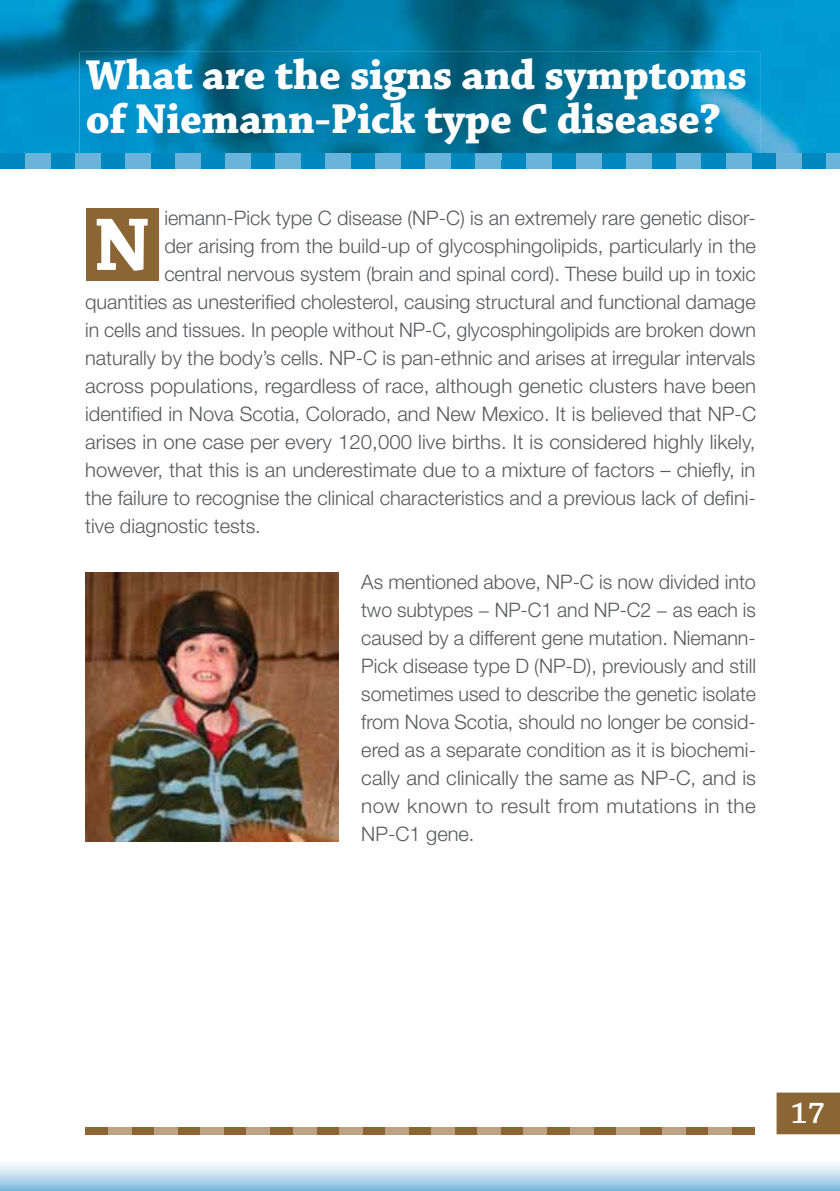
<style>
.page{position:relative;width:840px;height:1191px;background:#fff}
.page>*{position:absolute;margin:0;border:0;box-sizing:border-box;transform-origin:0 0}
.t1{font:700 78.8px "Chaparral Pro";color:#fff}
.t2{font:700 44px/44px "Chaparral Pro";letter-spacing:-.01em;color:#fff}
.t3{font:600 31.2px "Chaparral Pro";color:#fff}
.t4{font:300 20px/28px "Helvetica Neue LT Std";color:#58595b;text-align:justify}
</style>
<div class="page">
<div style="left:85px;top:1126px;width:23px;height:8px;background:#8b6533"></div>
<div style="left:454px;top:1126px;width:23px;height:8px;background:#8b6533"></div>
<div style="left:270px;top:1126px;width:23px;height:8px;background:#8b6533"></div>
<div style="left:639px;top:1126px;width:23px;height:8px;background:#8b6533"></div>
<div style="left:177px;top:1126px;width:23px;height:8px;background:#8b6533"></div>
<div style="left:546px;top:1126px;width:23px;height:8px;background:#8b6533"></div>
<div style="left:362px;top:1126px;width:23px;height:8px;background:#8b6533"></div>
<div style="left:731px;top:1126px;width:23px;height:8px;background:#8b6533"></div>
<div style="left:131px;top:1126px;width:23px;height:8px;background:#8b6533"></div>
<div style="left:500px;top:1126px;width:23px;height:8px;background:#8b6533"></div>
<div style="left:316px;top:1126px;width:23px;height:8px;background:#8b6533"></div>
<div style="left:685px;top:1126px;width:23px;height:8px;background:#8b6533"></div>
<div style="left:223px;top:1126px;width:24px;height:8px;background:#8b6533"></div>
<div style="left:593px;top:1126px;width:23px;height:8px;background:#8b6533"></div>
<div style="left:408px;top:1126px;width:23px;height:8px;background:#8b6533"></div>
<div style="left:108px;top:1126px;width:23px;height:8px;background:#bca384"></div>
<div style="left:477px;top:1126px;width:23px;height:8px;background:#bca384"></div>
<div style="left:293px;top:1126px;width:23px;height:8px;background:#bca384"></div>
<div style="left:662px;top:1126px;width:23px;height:8px;background:#bca384"></div>
<div style="left:200px;top:1126px;width:23px;height:8px;background:#bca384"></div>
<div style="left:569px;top:1126px;width:24px;height:8px;background:#bca384"></div>
<div style="left:385px;top:1126px;width:23px;height:8px;background:#bca384"></div>
<div style="left:154px;top:1126px;width:23px;height:8px;background:#bca384"></div>
<div style="left:523px;top:1126px;width:23px;height:8px;background:#bca384"></div>
<div style="left:339px;top:1126px;width:23px;height:8px;background:#bca384"></div>
<div style="left:708px;top:1126px;width:23px;height:8px;background:#bca384"></div>
<div style="left:247px;top:1126px;width:23px;height:8px;background:#bca384"></div>
<div style="left:616px;top:1126px;width:23px;height:8px;background:#bca384"></div>
<div style="left:431px;top:1126px;width:23px;height:8px;background:#bca384"></div>
<div style="left:0;top:1159px;width:839px;height:32px;background:linear-gradient(to bottom,#fff,#83bddf)"></div>
<img style="left:0;top:0;width:839px;height:154px">
<div style="left:0;top:154px;width:25px;height:15px;background:#0087bf"></div>
<div style="left:400px;top:154px;width:25px;height:15px;background:#0087bf"></div>
<div style="left:200px;top:154px;width:25px;height:15px;background:#0087bf"></div>
<div style="left:601px;top:154px;width:25px;height:15px;background:#0087bf"></div>
<div style="left:100px;top:154px;width:25px;height:15px;background:#0087bf"></div>
<div style="left:500px;top:154px;width:25px;height:15px;background:#0087bf"></div>
<div style="left:300px;top:154px;width:25px;height:15px;background:#0087bf"></div>
<div style="left:50px;top:154px;width:25px;height:15px;background:#0087bf"></div>
<div style="left:450px;top:154px;width:25px;height:15px;background:#0087bf"></div>
<div style="left:250px;top:154px;width:25px;height:15px;background:#0087bf"></div>
<div style="left:651px;top:154px;width:25px;height:15px;background:#0087bf"></div>
<div style="left:150px;top:154px;width:25px;height:15px;background:#0087bf"></div>
<div style="left:551px;top:154px;width:25px;height:15px;background:#0087bf"></div>
<div style="left:350px;top:154px;width:25px;height:15px;background:#0087bf"></div>
<div style="left:25px;top:154px;width:25px;height:15px;background:#69b5da"></div>
<div style="left:425px;top:154px;width:25px;height:15px;background:#69b5da"></div>
<div style="left:225px;top:154px;width:25px;height:15px;background:#69b5da"></div>
<div style="left:626px;top:154px;width:25px;height:15px;background:#69b5da"></div>
<div style="left:125px;top:154px;width:25px;height:15px;background:#69b5da"></div>
<div style="left:525px;top:154px;width:26px;height:15px;background:#69b5da"></div>
<div style="left:325px;top:154px;width:25px;height:15px;background:#69b5da"></div>
<div style="left:75px;top:154px;width:25px;height:15px;background:#69b5da"></div>
<div style="left:475px;top:154px;width:25px;height:15px;background:#69b5da"></div>
<div style="left:275px;top:154px;width:25px;height:15px;background:#69b5da"></div>
<div style="left:676px;top:154px;width:25px;height:15px;background:#69b5da"></div>
<div style="left:175px;top:154px;width:25px;height:15px;background:#69b5da"></div>
<div style="left:576px;top:154px;width:25px;height:15px;background:#69b5da"></div>
<div style="left:375px;top:154px;width:25px;height:15px;background:#69b5da"></div>
<div style="left:701px;top:154px;width:25px;height:15px;background:#0087bf"></div>
<div style="left:801px;top:154px;width:25px;height:15px;background:#0087bf"></div>
<div style="left:751px;top:154px;width:25px;height:15px;background:#0087bf"></div>
<div style="left:726px;top:154px;width:25px;height:15px;background:#69b5da"></div>
<div style="left:826px;top:154px;width:13px;height:15px;background:#69b5da"></div>
<div style="left:776px;top:154px;width:25px;height:15px;background:#69b5da"></div>
<div style="left:776px;top:1092px;width:63px;height:42px;background:#8b6533"></div>
<img style="left:80px;top:52px;width:679px;height:102px">
<img style="left:100px;top:154px;width:552px;height:5px">
<div style="left:86px;top:208px;width:72px;height:73px;background:#8b6533"></div>
<img style="left:85px;top:573px;width:253px;height:268px">
<h2 class="t2" style="left:86px;top:55px;width:662px">What are the signs and symptoms of Niemann-Pick type C disease?</h2>
<h1 class="t1" style="left:94px;top:199px;width:58px">N</h1>
<p class="t4" style="left:164px;top:203px;width:592px">iemann-Pick type C disease (NP-C) is an extremely rare genetic disor-</p>
<p class="t4" style="left:164px;top:231px;width:593px">der arising from the build-up of glycosphingolipids, particularly in the</p>
<p class="t4" style="left:164px;top:259px;width:592px">central nervous system (brain and spinal cord). These build up in toxic</p>
<p class="t4" style="left:85px;top:287px;width:671px">quantities as unesterified cholesterol, causing structural and functional damage</p>
<p class="t4" style="left:85px;top:315px;width:672px">in cells and tissues. In people without NP-C, glycosphingolipids are broken down</p>
<p class="t4" style="left:85px;top:343px;width:671px">naturally by the body’s cells. NP-C is pan-ethnic and arises at irregular intervals</p>
<p class="t4" style="left:85px;top:371px;width:672px">across populations, regardless of race, although genetic clusters have been</p>
<p class="t4" style="left:85px;top:399px;width:672px">identified in Nova Scotia, Colorado, and New Mexico. It is believed that NP-C</p>
<p class="t4" style="left:85px;top:427px;width:671px">arises in one case per every 120,000 live births. It is considered highly likely,</p>
<p class="t4" style="left:85px;top:455px;width:671px">however, that this is an underestimate due to a mixture of factors – chiefly, in</p>
<p class="t4" style="left:85px;top:483px;width:672px">the failure to recognise the clinical characteristics and a previous lack of defini-</p>
<p class="t4" style="left:85px;top:511px;width:177px">tive diagnostic tests.</p>
<p class="t4" style="left:361px;top:567px;width:396px">As mentioned above, NP-C is now divided into two subtypes − NP-C1 and NP-C2 − as each is caused by a different gene mutation. Niemann-Pick disease type D (NP-D), previously and still sometimes used to describe the genetic isolate from Nova Scotia, should no longer be consid&shy;ered as a separate condition as it is biochemi&shy;cally and clinically the same as NP-C, and is now known to result from mutations in the NP-C1 gene.</p>
<h3 class="t3" style="left:790px;top:1095px;width:35px">17</h3>
</div>
